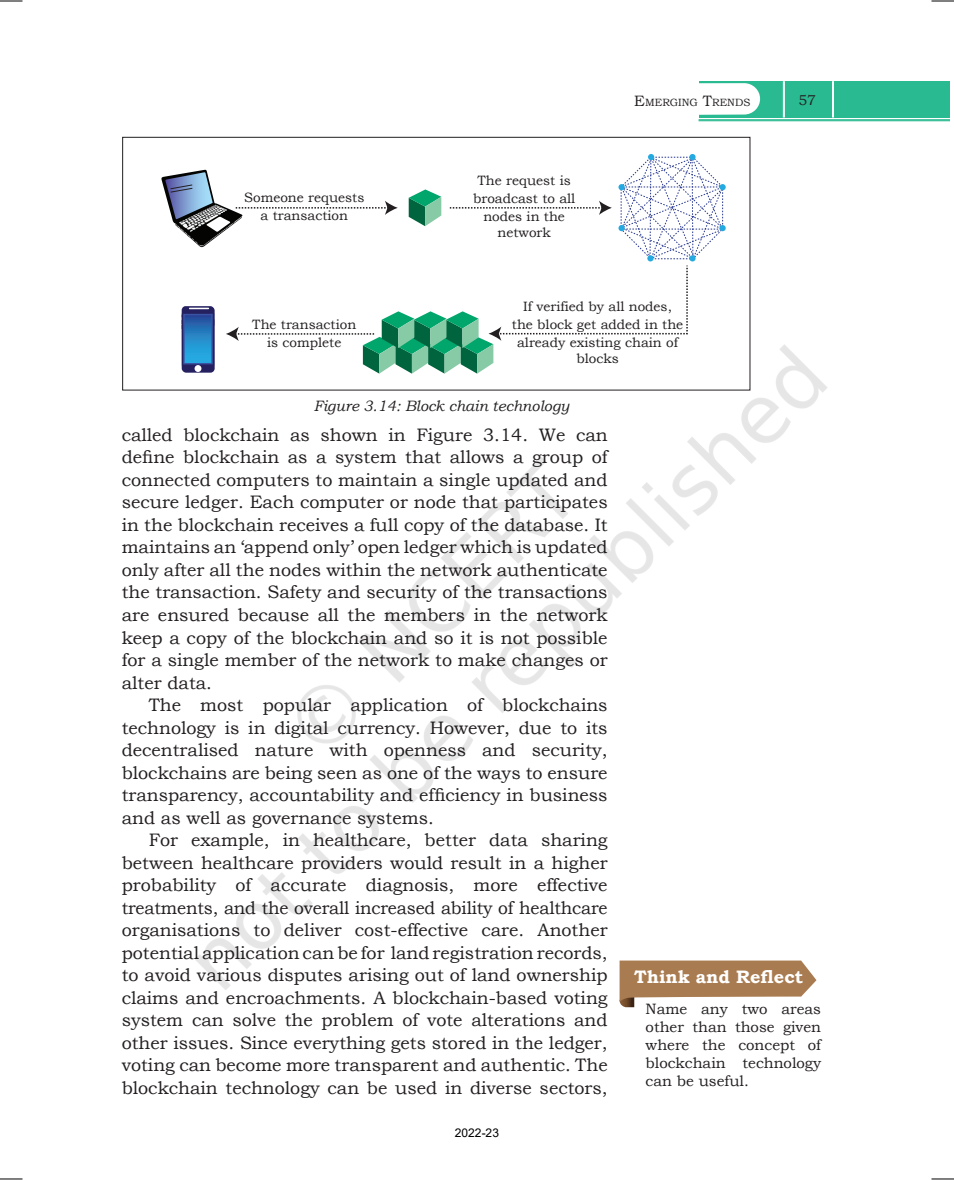
<style>
.page{position:relative;width:954px;height:1180px;background:#fff}
.page>*{position:absolute;margin:0;border:0;box-sizing:border-box;transform-origin:0 0}
.t1{font:18px/22.5px "Bookman Old Style";color:#231f20;text-align:justify}
.t2{font:700 18px "Bookman Old Style";color:#fff}
.t3{font:15px/18px "Bookman Old Style";color:#231f20;text-align:justify}
.t4{font:italic 15px "Bookman Old Style";color:#231f20}
.t5{font:14.25px "Bookman Old Style";color:#231f20}
.t6{font:13.5px/18px "Bookman Old Style";color:#231f20;text-align:center}
.t7{font:12px "Arial";color:#000}
.t8{font:10.5px "Bookman Old Style";color:#231f20}
.s1{font-size:15px}
</style>
<div class="page">
<img style="left:0;top:0;width:954px;height:1179px">
<img style="left:82px;top:262px;width:764px;height:764px">
<p class="t6" style="left:244px;top:189px;width:122px">Someone requests a transaction</p>
<p class="t6" style="left:252px;top:315px;width:105px">The transaction is complete</p>
<p class="t6" style="left:473px;top:171px;width:104px">The request is broadcast to all nodes in the</p>
<p class="t6" style="left:497px;top:223px;width:55px">network</p>
<p class="t8" style="left:634px;top:95px;width:118px"><span class="s1">E</span>MERGING <span class="s1">T</span>RENDS</p>
<p class="t5" style="left:798px;top:91px;width:19px">57</p>
<p class="t6" style="left:512px;top:297px;width:173px">If verified by all nodes, the block get added in the already existing chain of</p>
<p class="t6" style="left:576px;top:349px;width:44px">blocks</p>
<p class="t4" style="left:314px;top:395px;width:257px">Figure 3.14: Block chain technology</p>
<p class="t1" style="left:122px;top:423px;width:488px">called blockchain as shown in Figure 3.14. We can define blockchain as a system that allows a group of connected computers to maintain a single updated and secure ledger. Each computer or node that participates in the blockchain receives a full copy of the database. It maintains an ‘append only’ open ledger which is updated only after all the nodes within the network authenticate the transaction. Safety and security of the transactions are ensured because all the members in the network keep a copy of the blockchain and so it is not possible for a single member of the network to make changes or alter data.</p>
<p class="t1" style="left:122px;top:693px;width:488px;text-indent:27px">The most popular application of blockchains technology is in digital currency. However, due to its decentralised nature with openness and security, blockchains are being seen as one of the ways to ensure transparency, accountability and efficiency in business and as well as governance systems.</p>
<p class="t1" style="left:122px;top:828px;width:488px;text-indent:27px">For example, in healthcare, better data sharing between healthcare providers would result in a higher probability of accurate diagnosis, more effective treatments, and the overall increased ability of healthcare organisations to deliver cost-effective care. Another potential application can be for land registration records, to avoid various disputes arising out of land ownership claims and encroachments. A blockchain-based voting system can solve the problem of vote alterations and other issues. Since everything gets stored in the ledger, voting can become more transparent and authentic. The blockchain technology can be used in diverse sectors,</p>
<p class="t7" style="left:455px;top:1123px;width:46px">2022-23</p>
<p class="t2" style="left:634px;top:963px;width:170px">Think and Reflect</p>
<p class="t3" style="left:646px;top:999px;width:177px">Name any two areas other than those given where the concept of blockchain technology can be useful.</p>
</div>
